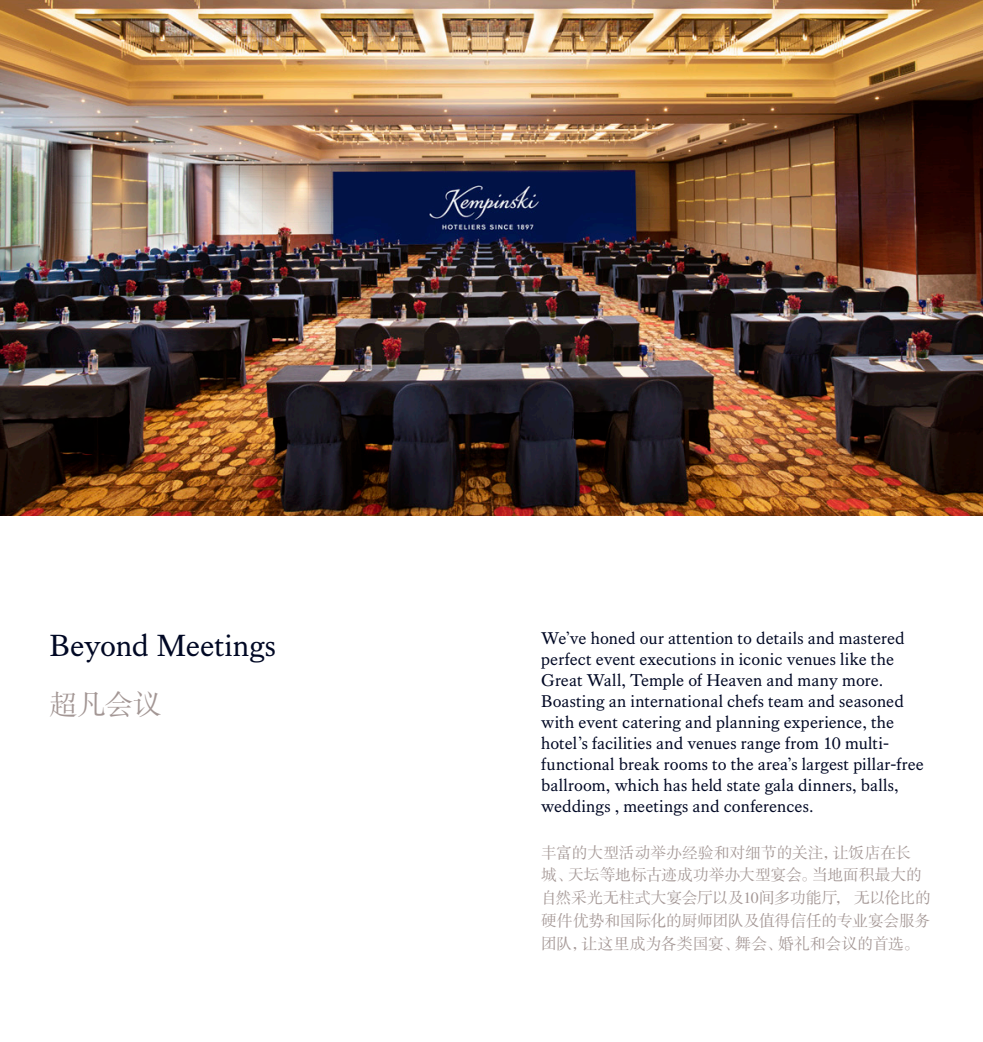
<style>
.page{position:relative;width:983px;height:1042px;background:#fff}
.page>*{position:absolute;margin:0;border:0;box-sizing:border-box;transform-origin:0 0}
.Address{font:31.5px "Kings Caslon";letter-spacing:-.005em;color:#000824}
.t1{font:28px "FZSSJW GB1 0";color:#a39694}
.Address-2{font:17.5px/21px "Kings Caslon";letter-spacing:.005em;color:#000824}
.Address-3{font:15.75px/22.8px "FZSSJW GB1 0";letter-spacing:-.01em;color:#a39694}
</style>
<div class="page">
<img style="left:0;top:0;width:982px;height:515px">
<p class="Address" style="left:50px;top:627px;width:228px">Beyond Meetings</p>
<p class="t1" style="left:50px;top:688px;width:113px">超凡会议</p>
<p class="Address-2" style="left:541px;top:628px;width:384px">We’ve honed our attention to details and mastered perfect event executions in iconic venues like the Great Wall, Temple of Heaven and many more.<br>Boasting an international chefs team and seasoned with event catering and planning experience, the hotel’s facilities and venues range from 10 multi&shy;functional break rooms to the area’s largest pillar-free ballroom, which has held state gala dinners, balls, weddings , meetings and conferences.</p>
<p class="Address-3" style="left:541px;top:841px;width:391px">丰富的大型活动举办经验和对细节的关注，让饭店在长城、天坛等地标古迹成功举办大型宴会。当地面积最大的自然采光无柱式大宴会厅以及10间多功能厅， 无以伦比的硬件优势和国际化的厨师团队及值得信任的专业宴会服务团队，让这里成为各类国宴、舞会、婚礼和会议的首选。</p>
</div>
